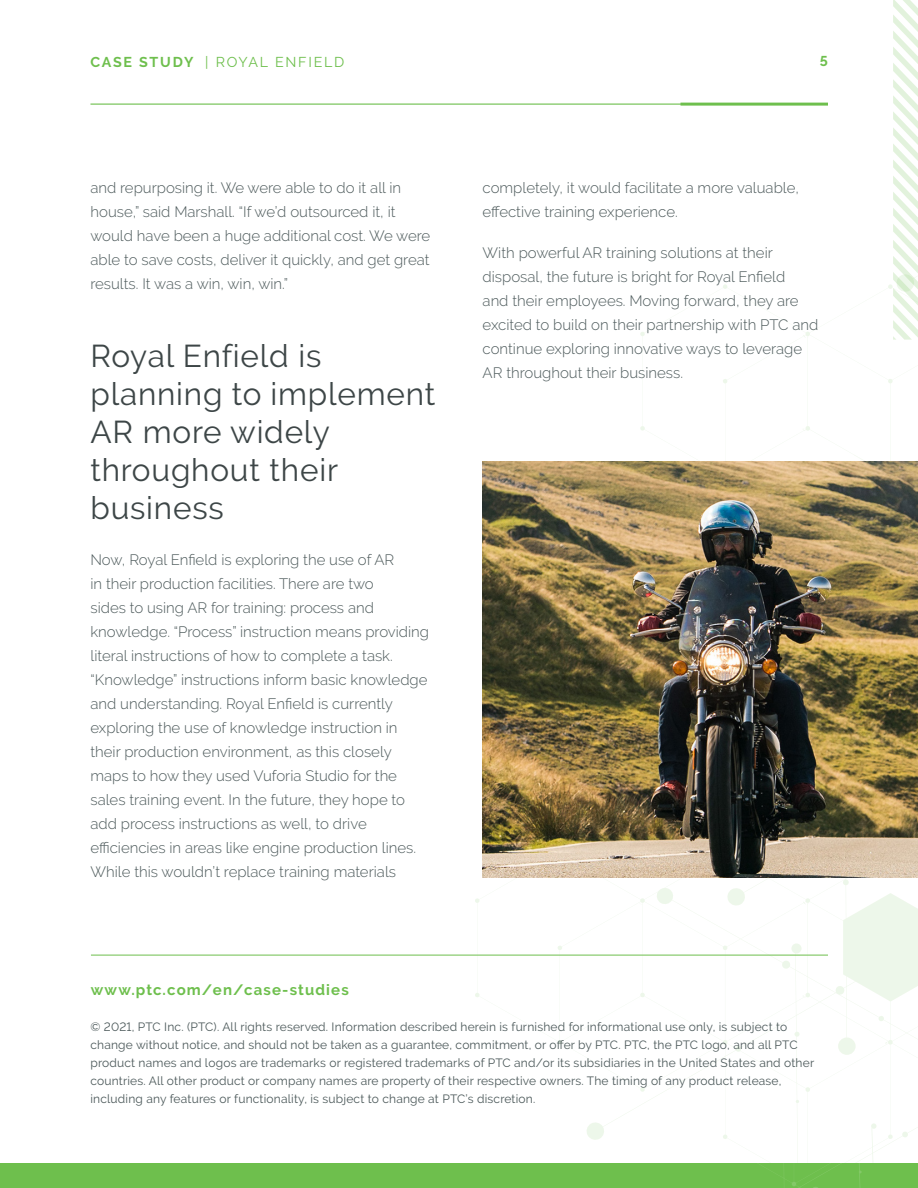
<style>
.page{position:relative;width:918px;height:1188px;background:#fff}
.page>*{position:absolute;margin:0;border:0;box-sizing:border-box;transform-origin:0 0}
.t1{font:31.5px/37.8px "PTC Raleway";letter-spacing:.025em;color:#3d4647}
.Body{font:300 15px/24px "PTC Raleway";color:#4c595a}
.t2{font:700 15px "PTC Raleway";letter-spacing:.075em;color:#6ebf4d}
.t3{font:14.25px "PTC Raleway";letter-spacing:.125em;color:#6ebf4d}
.t4{font:700 14.25px "PTC Raleway";color:#6ebf4d}
.Body-2{font:12px/18px "PTC Raleway";letter-spacing:.015em;color:#4c595a}
.s1{font-weight:700}
</style>
<div class="page">
<div style="left:0;top:1164px;width:918px;height:24px;background:#6ebf4d"></div>
<svg style="left:475px;top:102px;width:443px;height:1062px"></svg>
<svg style="left:784px;top:1164px;width:78px;height:24px"></svg>
<hr style="left:90px;top:104px;width:738px;height:1px;background:#6ebf4d">
<svg style="left:893px;top:0;width:25px;height:340px"></svg>
<hr style="left:91px;top:955px;width:737px;height:1px;background:#6ebf4d">
<img style="left:483px;top:462px;width:435px;height:415px">
<hr style="left:680px;top:103px;width:148px;height:3px;background:#6ebf4d">
<p class="t3" style="left:90px;top:54px;width:256px"><span class="s1">CASE STUDY</span> | ROYAL ENFIELD</p>
<p class="t4" style="left:820px;top:53px;width:10px">5</p>
<p class="Body" style="left:90px;top:176px;width:341px">and repurposing it. We were able to do it all in house,” said Marshall. “If we’d outsourced it, it would have been a huge additional cost. We were able to save costs, deliver it quickly, and get great results. It was a win, win, win.”</p>
<h2 class="t1" style="left:90px;top:337px;width:346px">Royal Enfield is planning to implement<br>AR more widely throughout their business</h2>
<p class="Body" style="left:90px;top:548px;width:340px">Now, Royal Enfield is exploring the use of AR<br>in their production facilities. There are two<br>sides to using AR for training: process and knowledge. “Process” instruction means providing literal instructions of how to complete a task. “Knowledge” instructions inform basic knowledge and understanding. Royal Enfield is currently exploring the use of knowledge instruction in their production environment, as this closely maps to how they used Vuforia Studio for the sales training event. In the future, they hope to add process instructions as well, to drive efficiencies in areas like engine production lines.<br>While this wouldn’t replace training materials</p>
<p class="Body" style="left:483px;top:176px;width:318px">completely, it would facilitate a more valuable, effective training experience.</p>
<p class="Body" style="left:483px;top:240px;width:337px">With powerful AR training solutions at their disposal, the future is bright for Royal Enfield<br>and their employees. Moving forward, they are excited to build on their partnership with PTC and continue exploring innovative ways to leverage AR throughout their business.</p>
<p class="t2" style="left:91px;top:981px;width:259px">www.ptc.com/en/case-studies</p>
<p class="Body-2" style="left:90px;top:1018px;width:725px">© 2021, PTC Inc. (PTC). All rights reserved. Information described herein is furnished for informational use only, is subject to change without notice, and should not be taken as a guarantee, commitment, or offer by PTC. PTC, the PTC logo, and all PTC product names and logos are trademarks or registered trademarks of PTC and/or its subsidiaries in the United States and other countries. All other product or company names are property of their respective owners. The timing of any product release, including any features or functionality, is subject to change at PTC’s discretion.</p>
</div>
